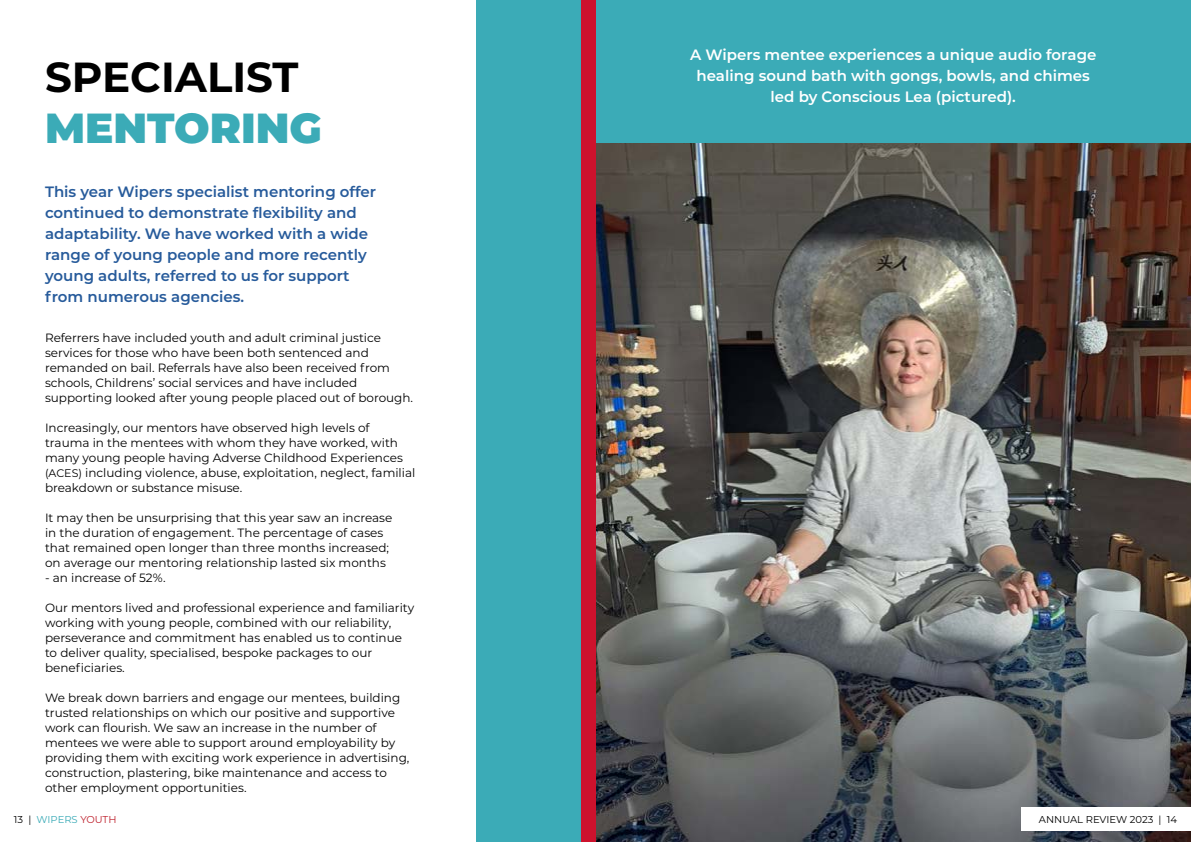
<style>
.page{position:relative;width:1191px;height:842px;background:#fff}
.page>*{position:absolute;margin:0;border:0;box-sizing:border-box;transform-origin:0 0}
.t1{font:700 42px "Montserrat";color:#000}
.t2{font:900 42px "Montserrat";color:#3babb7}
.t3{font:600 15px/21px "Montserrat";color:#275b9b}
.t4{font:600 15px/21px "Montserrat";color:#fff;text-align:center}
.t5{font:12px/15px "Montserrat";color:#000}
.t6{font:10px "Montserrat";color:#000}
.t7{font:10px "Montserrat";color:#3babb7}
.s1{font-size:11px}
.s2{color:#000}
.s3{color:#be1f2b}
</style>
<div class="page">
<img style="left:595px;top:143px;width:596px;height:699px">
<div style="left:476px;top:0;width:119px;height:842px;background:#3babb7"></div>
<div style="left:588px;top:0;width:603px;height:143px;background:#3babb7"></div>
<div style="left:581px;top:0;width:14px;height:842px;background:#cd122d"></div>
<div style="left:1022px;top:808px;width:169px;height:23px;background:#fff"></div>
<h1 class="t1" style="left:45px;top:47px;width:255px">SPECIALIST</h1>
<h1 class="t2" style="left:45px;top:97px;width:278px">MENTORING</h1>
<p class="t3" style="left:45px;top:181px;width:333px">This year Wipers specialist mentoring offer continued to demonstrate flexibility and adaptability. We have worked with a wide range of young people and more recently young adults, referred to us for support from numerous agencies.</p>
<p class="t5" style="left:45px;top:330px;width:370px">Referrers have included youth and adult criminal justice services for those who have been both sentenced and remanded on bail. Referrals have also been received from schools, Childrens’ social services and have included supporting looked after young people placed out of borough.</p>
<p class="t5" style="left:45px;top:420px;width:372px">Increasingly, our mentors have observed high levels of trauma in the mentees with whom they have worked, with many young people having Adverse Childhood Experiences <span class="s1">(ACES)</span> including violence, abuse, exploitation, neglect, familial breakdown or substance misuse.</p>
<p class="t5" style="left:45px;top:510px;width:349px">It may then be unsurprising that this year saw an increase in the duration of engagement. The percentage of cases that remained open longer than three months increased; on average our mentoring relationship lasted six months</p>
<p class="t5" style="left:45px;top:570px;width:122px">- an increase of 52%.</p>
<p class="t5" style="left:45px;top:600px;width:371px">Our mentors lived and professional experience and familiarity working with young people, combined with our reliability, perseverance and commitment has enabled us to continue to deliver quality, specialised, bespoke packages to our beneficiaries.</p>
<p class="t5" style="left:45px;top:690px;width:366px">We break down barriers and engage our mentees, building trusted relationships on which our positive and supportive work can flourish. We saw an increase in the number of mentees we were able to support around employability by providing them with exciting work experience in advertising, construction, plastering, bike maintenance and access to other employment opportunities.</p>
<p class="t4" style="left:690px;top:43px;width:408px">A Wipers mentee experiences a unique audio forage healing sound bath with gongs, bowls, and chimes led by Conscious Lea (pictured).</p>
<p class="t7" style="left:14px;top:812px;width:104px"><span class="s2">13 |</span> WIPERS <span class="s3">YOUTH</span></p>
<p class="t6" style="left:1039px;top:812px;width:140px">ANNUAL REVIEW 2023 | 14</p>
</div>
